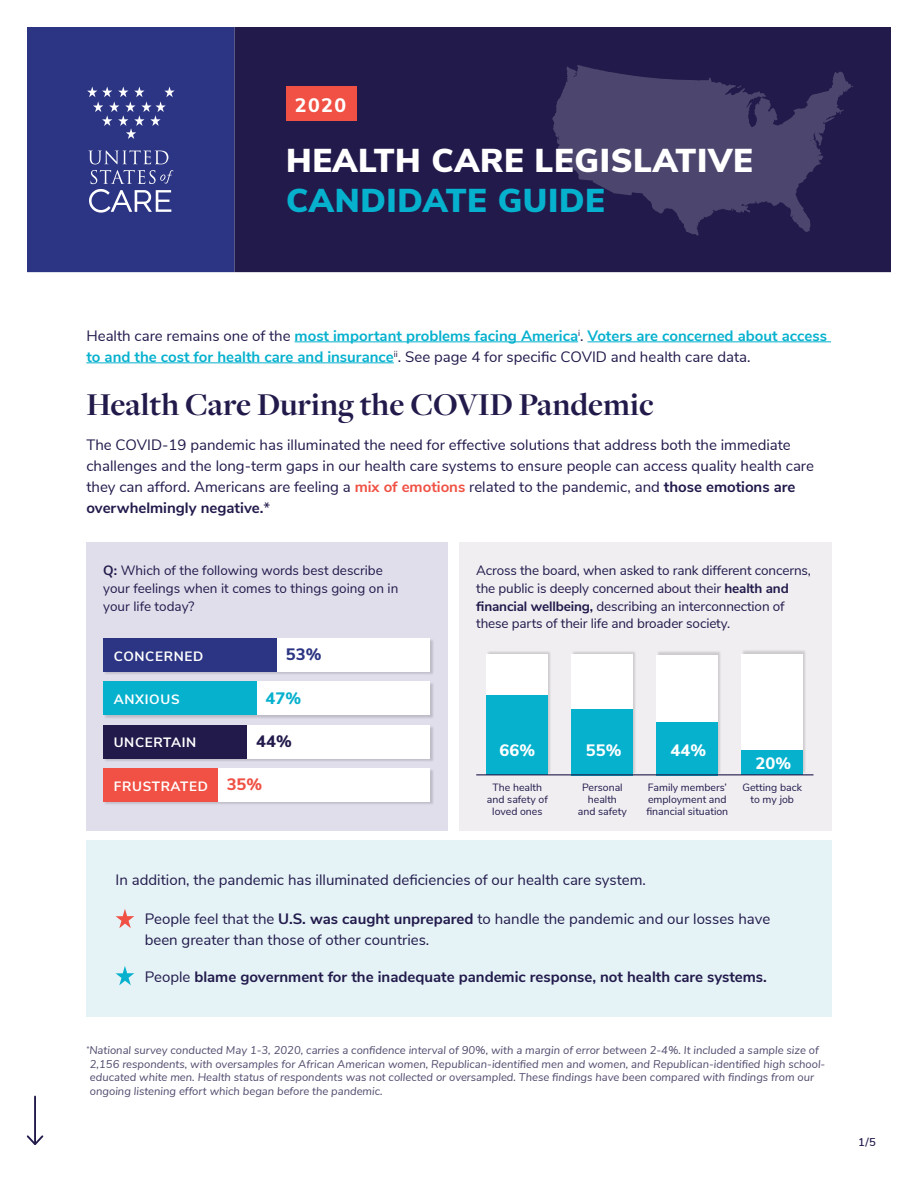
<style>
.page{position:relative;width:918px;height:1188px;background:#fff}
.page>*{position:absolute;margin:0;border:0;box-sizing:border-box;transform-origin:0 0}
.t1{font:700 33px "Freight Disp Pro";color:#211a4b}
.t2{font:900 33px "Nunito Sans";letter-spacing:.02em;color:#fff}
.t3{font:900 33px "Nunito Sans";letter-spacing:.02em;color:#06b1ce}
.t4{font:800 19.5px "Nunito Sans";color:#fff}
.t5{font:800 16.5px "Nunito Sans";color:#fff}
.t6{font:800 16.5px "Nunito Sans";color:#2c3583}
.t7{font:800 16.5px "Nunito Sans";color:#06b1ce}
.t8{font:800 16.5px "Nunito Sans";color:#211a4b}
.t9{font:800 16.5px "Nunito Sans";color:#f05144}
.t10{font:15px/21px "Nunito Sans";color:#211a4b}
.t11{font:700 15px/21px "Nunito Sans";color:#06b1ce}
.t12{font:700 15px "Nunito Sans";color:#211a4b}
.t13{font:13.5px/18px "Nunito Sans";letter-spacing:-.01em;color:#211a4b}
.t14{font:700 13.5px "Nunito Sans";letter-spacing:.05em;color:#fff}
.t15{font:italic 11.25px/13.5px "Nunito Sans";color:#534a6e}
.t16{font:600 11.25px "Nunito Sans";color:#211a4b}
.t17{font:10.5px/12px "Nunito Sans";color:#211a4b;text-align:center}
.s1{font-weight:400;color:#211a4b}
.s2{font-weight:700;color:#f05144}
.s3{font-weight:700}
.s4{font-weight:400}
</style>
<div class="page">
<div style="left:234px;top:27px;width:657px;height:245px;background:#211a4b"></div>
<svg style="left:552px;top:65px;width:300px;height:171px;background:#3a345f"></svg>
<div style="left:27px;top:27px;width:207px;height:245px;background:#2c3583"></div>
<div style="left:286px;top:86px;width:70px;height:35px;background:#f05144"></div>
<hr style="left:295px;top:341px;width:283px;height:1px;background:#06b1ce">
<hr style="left:588px;top:341px;width:243px;height:1px;background:#06b1ce">
<hr style="left:86px;top:362px;width:308px;height:1px;background:#06b1ce">
<hr style="left:34px;top:1097px;width:2px;height:47px;background:#211a4b">
<svg style="left:26px;top:1134px;width:18px;height:11px"></svg>
<svg style="left:87px;top:87px;width:88px;height:52px;background:#444c91"></svg>
<svg style="left:88px;top:150px;width:80px;height:14px"></svg>
<svg style="left:89px;top:170px;width:85px;height:43px;background:#59609d"></svg>
<div style="left:86px;top:543px;width:362px;height:288px;background:#e0deeb"></div>
<div style="left:104px;top:639px;width:330px;height:36px;background:#000;opacity:.15"></div>
<div style="left:103px;top:638px;width:327px;height:33px;background:#fff"></div>
<div style="left:104px;top:682px;width:330px;height:37px;background:#c3c1cc"></div>
<div style="left:103px;top:682px;width:327px;height:33px;background:#fff"></div>
<div style="left:104px;top:725px;width:330px;height:37px;background:#000;opacity:.15"></div>
<div style="left:103px;top:725px;width:327px;height:33px;background:#fff"></div>
<div style="left:104px;top:769px;width:330px;height:36px;background:#000;opacity:.15"></div>
<div style="left:103px;top:768px;width:327px;height:33px;background:#fff"></div>
<div style="left:103px;top:638px;width:173px;height:33px;background:#2c3583"></div>
<div style="left:103px;top:682px;width:154px;height:33px;background:#06b1ce"></div>
<div style="left:103px;top:725px;width:144px;height:33px;background:#211a4b"></div>
<div style="left:103px;top:768px;width:115px;height:33px;background:#f05144"></div>
<div style="left:86px;top:841px;width:746px;height:176px;background:#e5f2f6"></div>
<svg style="left:116px;top:909px;width:18px;height:19px"></svg>
<svg style="left:116px;top:966px;width:18px;height:19px"></svg>
<div style="left:459px;top:543px;width:373px;height:288px;background:#f0eef1"></div>
<div style="left:487px;top:651px;width:64px;height:124px;background:#000;opacity:.15"></div>
<div style="left:487px;top:655px;width:61px;height:120px;background:#fff"></div>
<div style="left:487px;top:696px;width:61px;height:79px;background:#06b1ce"></div>
<div style="left:572px;top:651px;width:64px;height:124px;background:#000;opacity:.15"></div>
<div style="left:572px;top:655px;width:61px;height:120px;background:#fff"></div>
<div style="left:572px;top:709px;width:61px;height:67px;background:#06b1ce"></div>
<div style="left:657px;top:651px;width:64px;height:124px;background:#d0ced0"></div>
<div style="left:657px;top:655px;width:61px;height:121px;background:#fff"></div>
<div style="left:657px;top:722px;width:61px;height:54px;background:#06b1ce"></div>
<div style="left:742px;top:650px;width:64px;height:124px;background:#d0ced0"></div>
<div style="left:742px;top:654px;width:61px;height:121px;background:#fff"></div>
<div style="left:742px;top:750px;width:61px;height:25px;background:#06b1ce"></div>
<hr style="left:476px;top:774px;width:337px;height:1px;background:#211a4b">
<h2 class="t4" style="left:295px;top:91px;width:53px">2020</h2>
<h1 class="t2" style="left:286px;top:136px;width:468px">HEALTH CARE LEGISLATIVE</h1>
<h1 class="t3" style="left:286px;top:176px;width:320px">CANDIDATE GUIDE</h1>
<p class="t11" style="left:86px;top:324px;width:742px"><span class="s1">Health care remains one of the</span> most important problems facing America<sup>i</sup><span class="s1">.</span> Voters are concerned about access to and the cost for health care and insurance<sup>ii</sup><span class="s1">. See page 4 for specific COVID and health care data.</span></p>
<h1 class="t1" style="left:86px;top:383px;width:569px">Health Care During the COVID Pandemic</h1>
<p class="t10" style="left:86px;top:433px;width:729px">The COVID-19 pandemic has illuminated the need for effective solutions that address both the immediate challenges and the long-term gaps in our health care systems to ensure people can access quality health care they can afford. Americans are feeling a <span class="s2">mix of emotions</span> related to the pandemic, and <span class="s3">those emotions are overwhelmingly negative.</span>*</p>
<p class="t13" style="left:103px;top:560px;width:297px"><span class="s3">Q:</span> Which of the following words best describe your feelings when it comes to things going on in your life today?</p>
<p class="t14" style="left:114px;top:646px;width:91px">CONCERNED</p>
<p class="t14" style="left:114px;top:689px;width:67px">ANXIOUS</p>
<p class="t14" style="left:114px;top:733px;width:84px">UNCERTAIN</p>
<p class="t14" style="left:114px;top:776px;width:96px">FRUSTRATED</p>
<p class="t6" style="left:286px;top:642px;width:37px">53%</p>
<p class="t7" style="left:266px;top:686px;width:37px">47%</p>
<p class="t8" style="left:256px;top:729px;width:37px">44%</p>
<p class="t9" style="left:227px;top:772px;width:37px">35%</p>
<p class="t13" style="left:476px;top:560px;width:336px">Across the board, when asked to rank different concerns, the public is deeply concerned about their <span class="s3">health and financial wellbeing,</span> describing an interconnection of these parts of their life and broader society.</p>
<p class="t5" style="left:500px;top:738px;width:37px">66%</p>
<p class="t5" style="left:586px;top:738px;width:37px">55%</p>
<p class="t17" style="left:487px;top:781px;width:62px">The health and safety of loved ones</p>
<p class="t17" style="left:578px;top:781px;width:50px">Personal health and safety</p>
<p class="t5" style="left:671px;top:738px;width:37px">44%</p>
<p class="t5" style="left:756px;top:751px;width:37px">20%</p>
<p class="t17" style="left:646px;top:781px;width:83px;text-align:left">Family members’ employment and financial situation</p>
<p class="t17" style="left:743px;top:781px;width:61px">Getting back to my job</p>
<p class="t10" style="left:116px;top:868px;width:532px">In addition, the pandemic has illuminated deficiencies of our health care system.</p>
<p class="t10" style="left:145px;top:908px;width:627px">People feel that the <span class="s3">U.S. was caught unprepared</span> to handle the pandemic and our losses have been greater than those of other countries.</p>
<p class="t12" style="left:145px;top:966px;width:624px"><span class="s4">People</span> blame government for the inadequate pandemic response, not health care systems.</p>
<p class="t15" style="left:90px;top:1043px;width:737px;text-indent:-4px"><sup>*</sup>National survey conducted May 1-3, 2020, carries a confidence interval of 90%, with a margin of error between 2-4%. It included a sample size of 2,156 respondents, with oversamples for African American women, Republican-identified men and women, and Republican-identified high school&shy;educated white men. Health status of respondents was not collected or oversampled. These findings have been compared with findings from our ongoing listening effort which began before the pandemic.</p>
<p class="t16" style="left:858px;top:1134px;width:19px">1/5</p>
</div>
